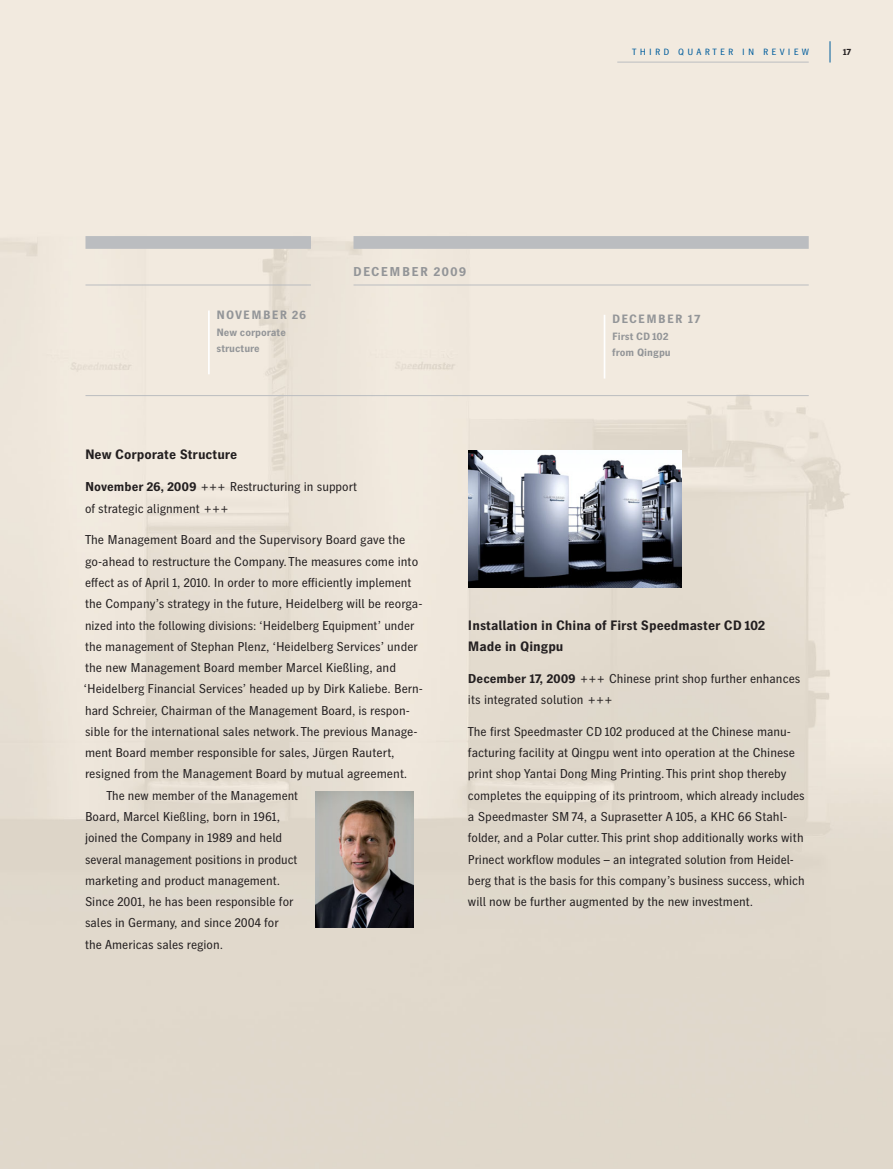
<style>
.page{position:relative;width:893px;height:1169px;background:#fff}
.page>*{position:absolute;margin:0;border:0;box-sizing:border-box;transform-origin:0 0}
.t1{font:700 13.5px/21.3px "HD Gothic Prop NM";color:#231f20}
.t2{font:12.75px/21.3px "HD Gothic Prop NM";color:#231f20}
.t3{font:700 12.75px "HD Gothic Prop NM";letter-spacing:.1em;color:#939598}
.t4{font:700 12px "HD Gothic Prop NM";letter-spacing:.1em;color:#939598}
.t5{font:700 10.5px/15.9px "HD Gothic Prop NM";color:#939598}
.t6{font:9px "HD Gothic Prop NM";letter-spacing:.35em;color:#005d9d}
.t7{font:700 9px "HD Gothic Prop NM";color:#231f20}
.s1{font-weight:700}
</style>
<div class="page">
<img style="left:0;top:0;width:892px;height:1168px">
<hr style="left:85px;top:395px;width:723px;height:1px;background:#bbbdc0">
<hr style="left:353px;top:284px;width:455px;height:1px;background:#bbbdc0">
<div style="left:353px;top:236px;width:455px;height:13px;background:#bbbdc0"></div>
<hr style="left:85px;top:284px;width:226px;height:1px;background:#bbbdc0">
<div style="left:85px;top:236px;width:226px;height:13px;background:#bbbdc0"></div>
<hr style="left:208px;top:310px;width:2px;height:64px;background:#fff">
<hr style="left:603px;top:315px;width:2px;height:63px;background:#fff">
<hr style="left:617px;top:62px;width:191px;height:1px;background:#bbbdc0">
<svg style="left:829px;top:41px;width:1px;height:22px"></svg>
<img style="left:468px;top:451px;width:213px;height:136px">
<img style="left:315px;top:791px;width:98px;height:136px">
<p class="t4" style="left:216px;top:310px;width:91px">NOVEMBER 26</p>
<p class="t5" style="left:216px;top:325px;width:71px">New corporate structure</p>
<p class="t3" style="left:353px;top:267px;width:115px">DECEMBER 2009</p>
<p class="t6" style="left:632px;top:49px;width:178px">THIRD QUARTER IN REVIEW</p>
<p class="t7" style="left:842px;top:49px;width:10px">17</p>
<p class="t4" style="left:612px;top:315px;width:90px">DECEMBER 17</p>
<p class="t5" style="left:612px;top:329px;width:60px">First CD 102 from Qingpu</p>
<p class="t1" style="left:85px;top:445px;width:154px">New Corporate Structure</p>
<p class="t2" style="left:85px;top:477px;width:273px"><span class="s1">November 26, 2009</span> +++ Restructuring in support of strategic alignment +++</p>
<p class="t2" style="left:85px;top:530px;width:322px">The Management Board and the Supervisory Board gave the</p>
<p class="t2" style="left:85px;top:551px;width:335px">go-ahead to restructure the Company. The measures come into</p>
<p class="t2" style="left:85px;top:573px;width:328px">effect as of April 1, 2010. In order to more efficiently implement</p>
<p class="t2" style="left:85px;top:594px;width:339px">the Company’s strategy in the future, Heidelberg will be reorga-</p>
<p class="t2" style="left:85px;top:615px;width:331px">nized into the following divisions: ‘Heidelberg Equipment’ under</p>
<p class="t2" style="left:85px;top:636px;width:334px">the management of Stephan Plenz, ‘Heidelberg Services’ under</p>
<p class="t2" style="left:85px;top:658px;width:313px">the new Management Board member Marcel Kießling, and</p>
<p class="t2" style="left:84px;top:679px;width:340px">‘Heidelberg Financial Services’ headed up by Dirk Kaliebe. Bern-</p>
<p class="t2" style="left:85px;top:700px;width:326px">hard Schreier, Chairman of the Management Board, is respon-</p>
<p class="t2" style="left:85px;top:721px;width:334px">sible for the international sales network. The previous Manage-</p>
<p class="t2" style="left:85px;top:743px;width:311px">ment Board member responsible for sales, Jürgen Rautert,</p>
<p class="t2" style="left:85px;top:764px;width:324px">resigned from the Management Board by mutual agreement.</p>
<p class="t2" style="left:106px;top:785px;width:193px">The new member of the Management</p>
<p class="t2" style="left:85px;top:807px;width:197px">Board, Marcel Kießling, born in 1961,</p>
<p class="t2" style="left:85px;top:828px;width:199px">joined the Company in 1989 and held</p>
<p class="t2" style="left:85px;top:849px;width:213px">several management positions in product</p>
<p class="t2" style="left:85px;top:870px;width:196px">marketing and product management.</p>
<p class="t2" style="left:85px;top:892px;width:210px">Since 2001, he has been responsible for</p>
<p class="t2" style="left:85px;top:913px;width:195px">sales in Germany, and since 2004 for</p>
<p class="t2" style="left:85px;top:934px;width:139px">the Americas sales region.</p>
<p class="t1" style="left:468px;top:615px;width:298px">Installation in China of First Speedmaster CD 102<br>Made in Qingpu</p>
<p class="t2" style="left:468px;top:668px;width:334px"><span class="s1">December 17, 2009</span> +++ Chinese print shop further enhances its integrated solution +++</p>
<p class="t2" style="left:468px;top:721px;width:338px">The first Speedmaster CD 102 produced at the Chinese manu&shy;facturing facility at Qingpu went into operation at the Chinese print shop Yantai Dong Ming Printing. This print shop thereby completes the equipping of its printroom, which already includes a Speedmaster SM 74, a Suprasetter A 105, a KHC 66 Stahl&shy;folder, and a Polar cutter. This print shop additionally works with Prinect workflow modules – an integrated solution from Heidel&shy;berg that is the basis for this company’s business success, which will now be further augmented by the new investment.</p>
</div>
